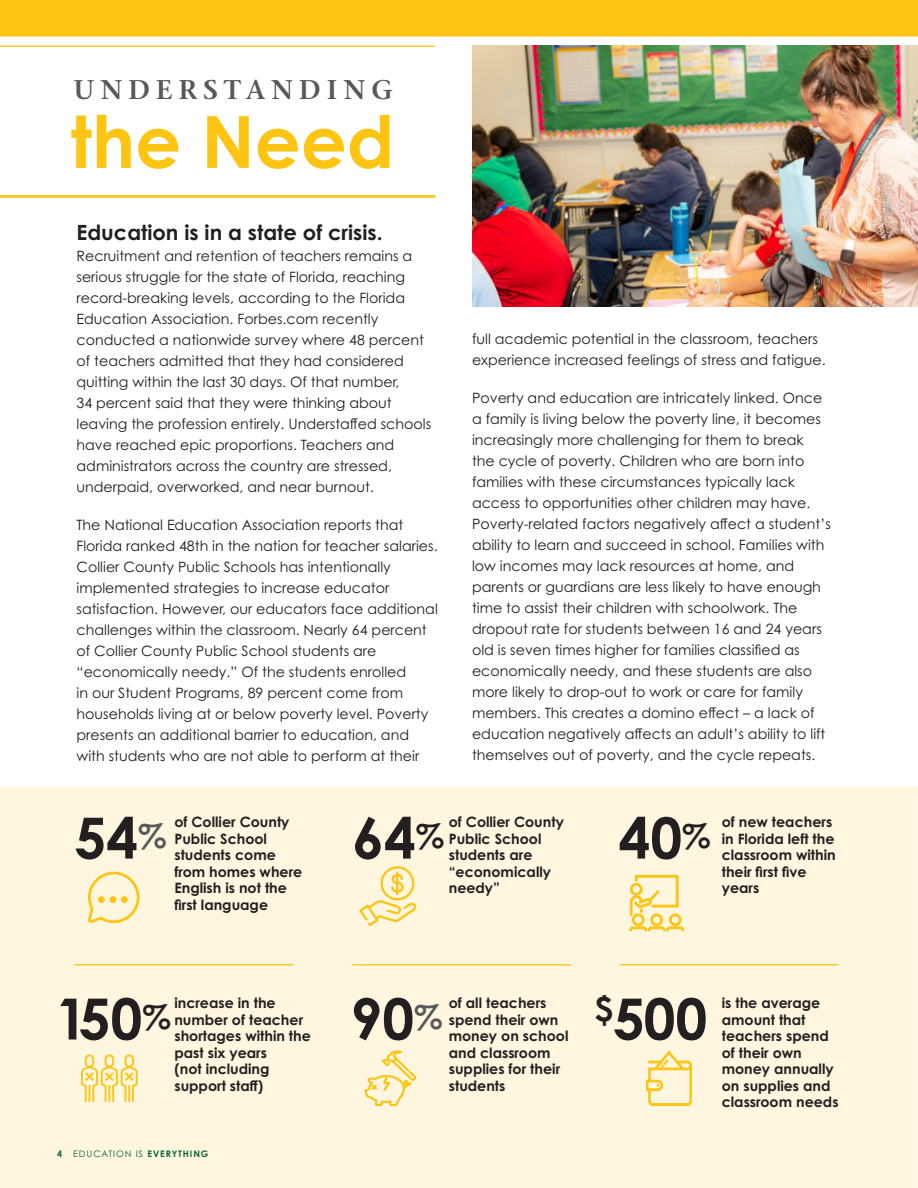
<style>
.page{position:relative;width:918px;height:1188px;background:#fff}
.page>*{position:absolute;margin:0;border:0;box-sizing:border-box;transform-origin:0 0}
.t1{font:700 72px "Century Gothic Pro";color:#fec412}
.t2{font:700 56.85px "Century Gothic Pro";color:#231f20}
.t3{font:600 27px "Stone Serif ITC Pro";letter-spacing:.22em;color:#57585a}
.t4{font:700 21px "Century Gothic Pro";color:#231f20}
.t5{font:14.25px/21px "Century Gothic Pro";color:#231f20}
.t6{font:700 14.25px/16.5px "Century Gothic Pro";color:#231f20}
.t7{font:700 9px "Century Gothic Pro";letter-spacing:.1em;color:#0c6638}
.s1{font-weight:400}
</style>
<div class="page">
<div style="left:0;top:787px;width:918px;height:401px;background:#fef6df"></div>
<img style="left:473px;top:45px;width:445px;height:262px">
<svg style="left:359px;top:866px;width:57px;height:60px;background:#feebb3"></svg>
<svg style="left:629px;top:875px;width:55px;height:57px;background:#fee59d"></svg>
<svg style="left:86px;top:870px;width:55px;height:54px;background:#feedbd"></svg>
<div style="left:98px;top:896px;width:7px;height:7px;background:#fec412;border-radius:50%"></div>
<div style="left:110px;top:896px;width:6px;height:7px;background:#fec412;border-radius:50%"></div>
<div style="left:121px;top:896px;width:7px;height:7px;background:#fec412;border-radius:50%"></div>
<svg style="left:364px;top:998px;width:53px;height:190px;background:#fef3d3"></svg>
<svg style="left:81px;top:1054px;width:57px;height:48px;background:#fee69f"></svg>
<svg style="left:646px;top:1051px;width:46px;height:55px;background:#fee8a7"></svg>
<hr style="left:619px;top:964px;width:219px;height:2px;background:#fec412">
<hr style="left:352px;top:964px;width:219px;height:2px;background:#fec412">
<hr style="left:74px;top:964px;width:220px;height:2px;background:#fec412">
<svg style="left:0;top:195px;width:436px;height:3px"></svg>
<svg style="left:0;top:45px;width:435px;height:2px"></svg>
<div style="left:0;top:0;width:918px;height:37px;background:#fec412"></div>
<p class="t3" style="left:74px;top:73px;width:321px">UNDERSTANDING</p>
<p class="t1" style="left:70px;top:97px;width:325px">the Need</p>
<p class="t4" style="left:77px;top:220px;width:308px">Education is in a state of crisis.</p>
<p class="t5" style="left:77px;top:246px;width:356px">Recruitment and retention of teachers remains a serious struggle for the state of Florida, reaching record-breaking levels, according to the Florida Education Association. Forbes.com recently conducted a nationwide survey where 48 percent of teachers admitted that they had considered quitting within the last 30 days. Of that number,<br>34 percent said that they were thinking about leaving the profession entirely. Understaffed schools have reached epic proportions. Teachers and administrators across the country are stressed, underpaid, overworked, and near burnout.</p>
<p class="t5" style="left:77px;top:515px;width:363px">The National Education Association reports that Florida ranked 48th in the nation for teacher salaries.<br>Collier County Public Schools has intentionally implemented strategies to increase educator satisfaction. However, our educators face additional challenges within the classroom. Nearly 64 percent of Collier County Public School students are “economically needy.” Of the students enrolled<br>in our Student Programs, 89 percent come from households living at or below poverty level. Poverty presents an additional barrier to education, and with students who are not able to perform at their</p>
<p class="t5" style="left:472px;top:329px;width:355px">full academic potential in the classroom, teachers experience increased feelings of stress and fatigue.</p>
<p class="t5" style="left:472px;top:388px;width:360px">Poverty and education are intricately linked. Once a family is living below the poverty line, it becomes increasingly more challenging for them to break<br>the cycle of poverty. Children who are born into families with these circumstances typically lack access to opportunities other children may have.<br>Poverty-related factors negatively affect a student’s ability to learn and succeed in school. Families with low incomes may lack resources at home, and parents or guardians are less likely to have enough time to assist their children with schoolwork. The dropout rate for students between 16 and 24 years old is seven times higher for families classified as economically needy, and these students are also more likely to drop-out to work or care for family members. This creates a domino effect – a lack of education negatively affects an adult’s ability to lift themselves out of poverty, and the cycle repeats.</p>
<p class="t2" style="left:74px;top:803px;width:94px">54<sup>%</sup></p>
<p class="t6" style="left:174px;top:814px;width:129px">of Collier County<br>Public School students come from homes where<br>English is not the first language</p>
<p class="t2" style="left:352px;top:803px;width:94px">64<sup>%</sup></p>
<p class="t6" style="left:449px;top:814px;width:117px">of Collier County<br>Public School students are “economically needy”</p>
<p class="t2" style="left:619px;top:803px;width:94px">40<sup>%</sup></p>
<p class="t6" style="left:722px;top:814px;width:116px">of new teachers in Florida left the classroom within their first five years</p>
<p class="t2" style="left:55px;top:983px;width:117px">150<sup>%</sup></p>
<p class="t6" style="left:174px;top:995px;width:138px">increase in the number of teacher shortages within the past six years<br>(not including support staff)</p>
<p class="t2" style="left:594px;top:983px;width:114px"><sup>$</sup>500</p>
<p class="t6" style="left:722px;top:995px;width:118px">is the average amount that teachers spend of their own money annually on supplies and classroom needs</p>
<p class="t2" style="left:350px;top:983px;width:94px">90<sup>%</sup></p>
<p class="t6" style="left:449px;top:995px;width:121px">of all teachers spend their own money on school and classroom supplies for their students</p>
<p class="t7" style="left:57px;top:1149px;width:153px">4 <span class="s1">EDUCATION IS</span> EVERYTHING</p>
</div>
